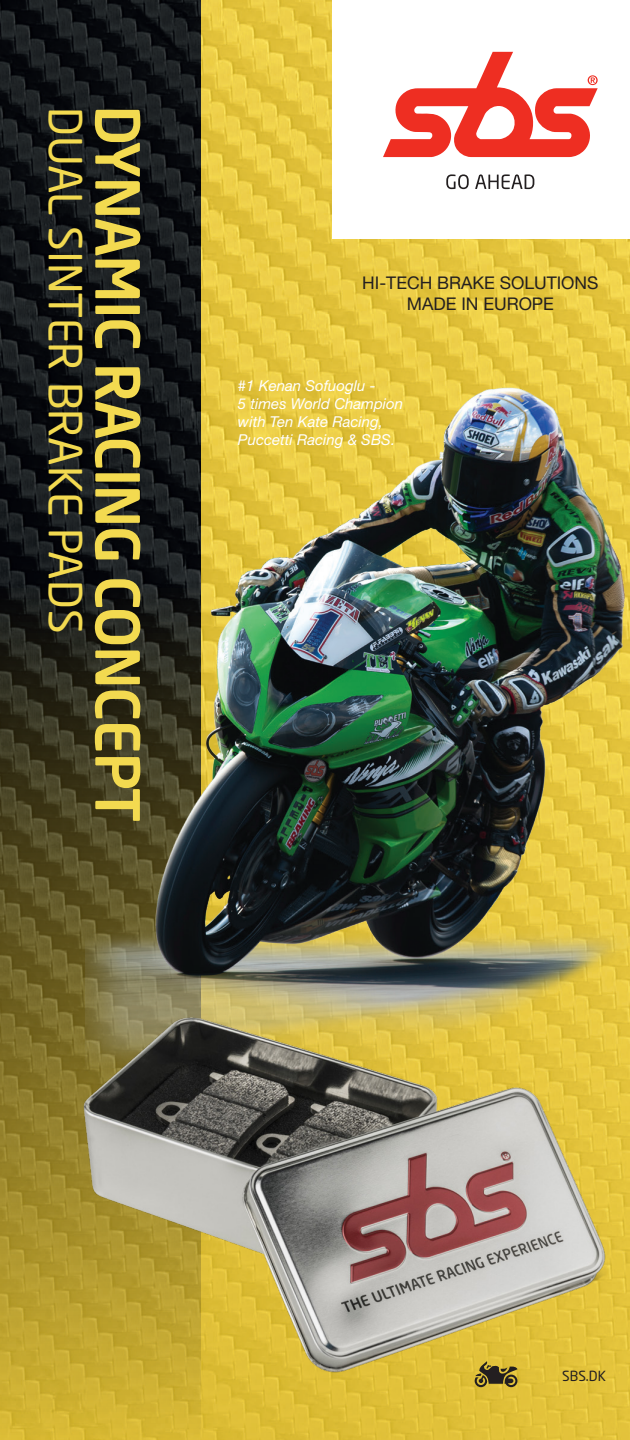
<style>
.page{position:relative;width:630px;height:1440px;background:#fff}
.page>*{position:absolute;margin:0;border:0;box-sizing:border-box;transform-origin:0 0}
.t1{font:500 60px "Neo Sans Std";letter-spacing:-.025em;color:#f3da50}
.t2{font:45px "Neo Sans Std";color:#f3da50}
.t3{font:17.5px "Helvetica Neue LT Std";color:#231f20}
.t4{font:italic 15px "Helvetica Neue LT Std";color:#fff}
._2__Sub_Headline{font:13.75px "Neo Sans Std";color:#231f20}
</style>
<div class="page">
<img style="left:201px;top:0;width:429px;height:1440px">
<img style="left:0;top:0;width:201px;height:1440px">
<div style="left:332px;top:0;width:298px;height:239px;background:#fff"></div>
<svg style="left:383px;top:52px;width:215px;height:105px"></svg>
<svg style="left:446px;top:174px;width:23px;height:15px"></svg>
<svg style="left:475px;top:174px;width:59px;height:15px"></svg>
<img style="left:86px;top:377px;width:544px;height:274px">
<img style="left:2px;top:651px;width:628px;height:776px">
<p class="t2" style="left:93px;top:107px;width:528px;rotate:90deg">DUAL SINTER BRAKE PADS</p>
<p class="t1" style="left:155px;top:105px;width:719px;rotate:90deg">DYNAMIC RACING CONCEPT</p>
<p class="t3" style="left:362px;top:273px;width:238px">HI-TECH BRAKE SOLUTIONS</p>
<p class="t3" style="left:407px;top:294px;width:149px">MADE IN EUROPE</p>
<p class="t4" style="left:238px;top:376px;width:139px">#1 Kenan Sofuoglu -</p>
<p class="t4" style="left:238px;top:394px;width:167px">5 times World Champion</p>
<p class="t4" style="left:238px;top:412px;width:147px">with Ten Kate Racing,</p>
<p class="t4" style="left:238px;top:430px;width:159px">Puccetti Racing &amp; SBS.</p>
<p class="_2__Sub_Headline" style="left:562px;top:1367px;width:45px">SBS.DK</p>
</div>
